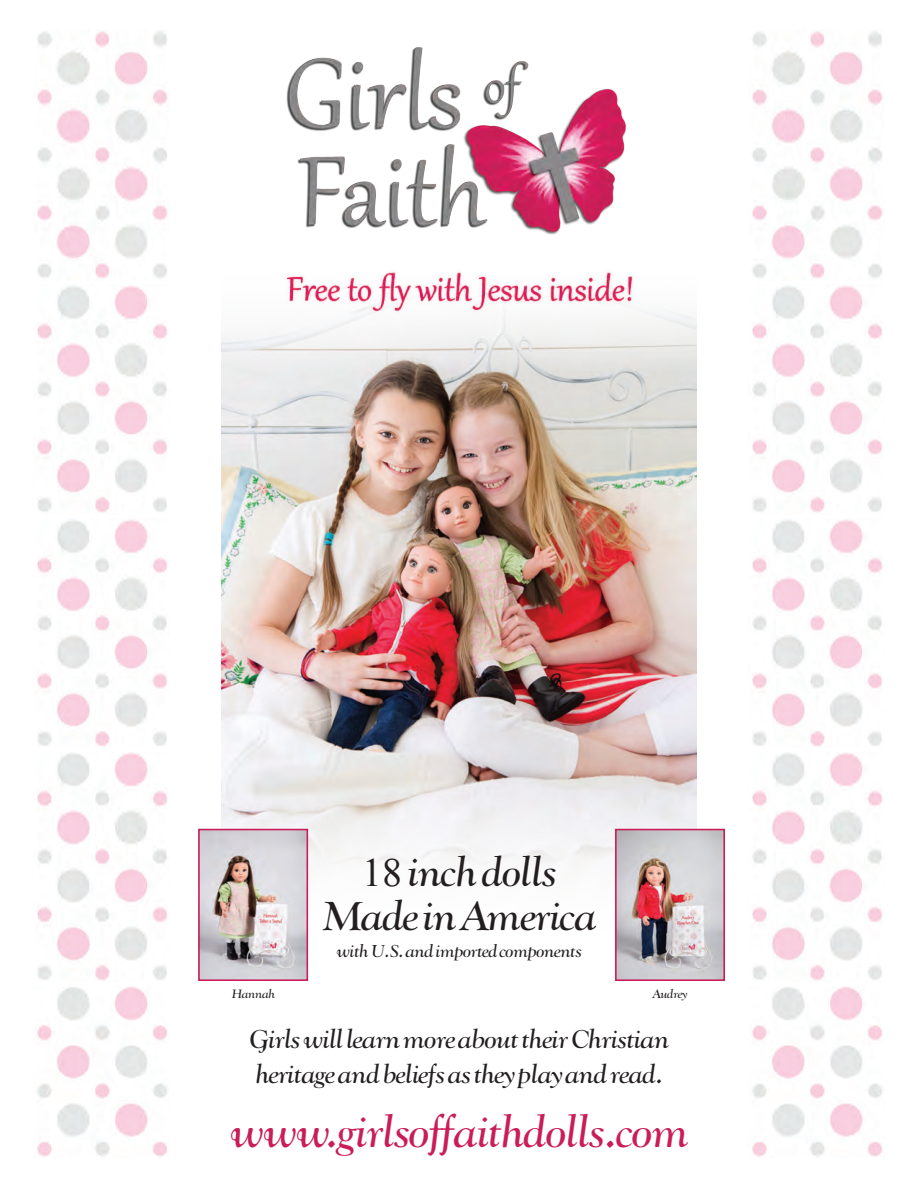
<style>
.page{position:relative;width:918px;height:1188px;background:#fff}
.page>*{position:absolute;margin:0;border:0;box-sizing:border-box;transform-origin:0 0}
.t1{font:italic 700 43.5px "Goudy Old Style";color:#ca1d58}
.t2{font:italic 700 40.05px/43.5px "Goudy Old Style";color:#231f20;text-align:center}
.t3{font:italic 700 25.5px/34.5px "Goudy Old Style";color:#231f20}
.t4{font:italic 700 17.1px "Goudy Old Style";color:#231f20}
.t5{font:italic 700 12px "Goudy Old Style";color:#231f20}
.s1{font-family:"Times New Roman";font-weight:400;font-style:normal}
</style>
<div class="page">
<img style="left:37px;top:31px;width:131px;height:247px">
<img style="left:221px;top:311px;width:476px;height:628px">
<img style="left:37px;top:285px;width:130px;height:228px">
<img style="left:37px;top:519px;width:130px;height:228px">
<img style="left:37px;top:752px;width:130px;height:229px">
<img style="left:37px;top:987px;width:130px;height:170px">
<img style="left:752px;top:31px;width:131px;height:247px">
<img style="left:752px;top:285px;width:130px;height:228px">
<img style="left:752px;top:519px;width:130px;height:228px">
<img style="left:752px;top:752px;width:130px;height:229px">
<img style="left:752px;top:987px;width:130px;height:170px">
<img style="left:282px;top:47px;width:359px;height:284px">
<img style="left:201px;top:832px;width:104px;height:146px">
<div style="left:198px;top:829px;width:110px;height:152px;border:2px solid #ca1d58"></div>
<img style="left:618px;top:832px;width:104px;height:146px">
<div style="left:615px;top:829px;width:110px;height:152px;border:2px solid #ca1d58"></div>
<h2 class="t2" style="left:322px;top:851px;width:275px"><span class="s1">18</span> inch dolls<br>Made in America</h2>
<p class="t4" style="left:337px;top:941px;width:246px">with U.S. and imported components</p>
<p class="t5" style="left:231px;top:987px;width:45px">Hannah</p>
<p class="t5" style="left:653px;top:987px;width:36px">Audrey</p>
<p class="t3" style="left:249px;top:1022px;width:422px">Girls will learn more about their Christian heritage and beliefs as they play and read.</p>
<h1 class="t1" style="left:230px;top:1107px;width:460px">www.girlsoffaithdolls.com</h1>
</div>
